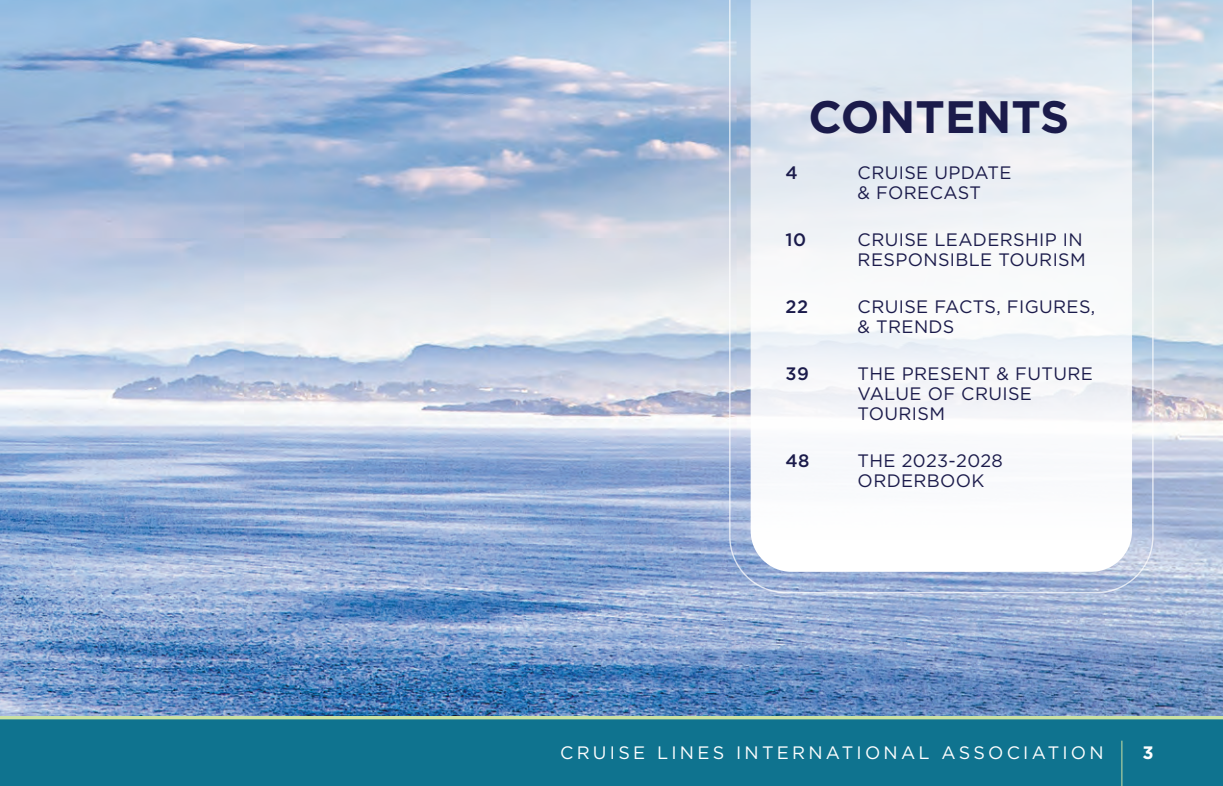
<style>
.page{position:relative;width:1223px;height:786px;background:#fff}
.page>*{position:absolute;margin:0;border:0;box-sizing:border-box;transform-origin:0 0}
.TOC_Heading{font:700 45.4px "Gotham";color:#1b1b4b}
.TOC_Entry_Dark{font:18px/20px "Gotham";letter-spacing:.02em;color:#1b1b4b}
.t1{font:18px "Gotham";letter-spacing:.18em;color:#fff}
.TOC_Entry_Dark-2{font:500 18px "Gotham";letter-spacing:.02em;color:#1b1b4b}
.t2{font:700 18px "Gotham";color:#fff}
</style>
<div class="page">
<svg style="left:1px;top:715px;width:1221px;height:71px;background:#197890"></svg>
<hr style="left:1121px;top:741px;width:1px;height:45px;background:#cbe1a3">
<img style="left:1px;top:0;width:1221px;height:715px">
<svg style="left:728px;top:0;width:425px;height:594px;background:#b8c6de"></svg>
<svg style="left:750px;top:0;width:381px;height:572px;fill:#f3f5f8"></svg>
<p class="TOC_Heading" style="left:808px;top:87px;width:262px">CONTENTS</p>
<p class="TOC_Entry_Dark-2" style="left:785px;top:161px;width:14px">4</p>
<p class="TOC_Entry_Dark" style="left:857px;top:162px;width:155px">CRUISE UPDATE &amp; FORECAST</p>
<p class="TOC_Entry_Dark-2" style="left:785px;top:228px;width:22px">10</p>
<p class="TOC_Entry_Dark" style="left:857px;top:229px;width:229px">CRUISE LEADERSHIP IN<br>RESPONSIBLE TOURISM</p>
<p class="TOC_Entry_Dark-2" style="left:785px;top:295px;width:24px">22</p>
<p class="TOC_Entry_Dark" style="left:857px;top:296px;width:239px">CRUISE FACTS, FIGURES, &amp; TRENDS</p>
<p class="TOC_Entry_Dark-2" style="left:785px;top:362px;width:25px">39</p>
<p class="TOC_Entry_Dark" style="left:857px;top:363px;width:237px">THE PRESENT &amp; FUTURE<br>VALUE OF CRUISE<br>TOURISM</p>
<p class="TOC_Entry_Dark-2" style="left:785px;top:449px;width:25px">48</p>
<p class="TOC_Entry_Dark" style="left:857px;top:450px;width:147px">THE 2023-2028<br>ORDERBOOK</p>
<p class="t1" style="left:560px;top:741px;width:545px">CRUISE LINES INTERNATIONAL ASSOCIATION</p>
<p class="t2" style="left:1142px;top:741px;width:13px">3</p>
</div>
